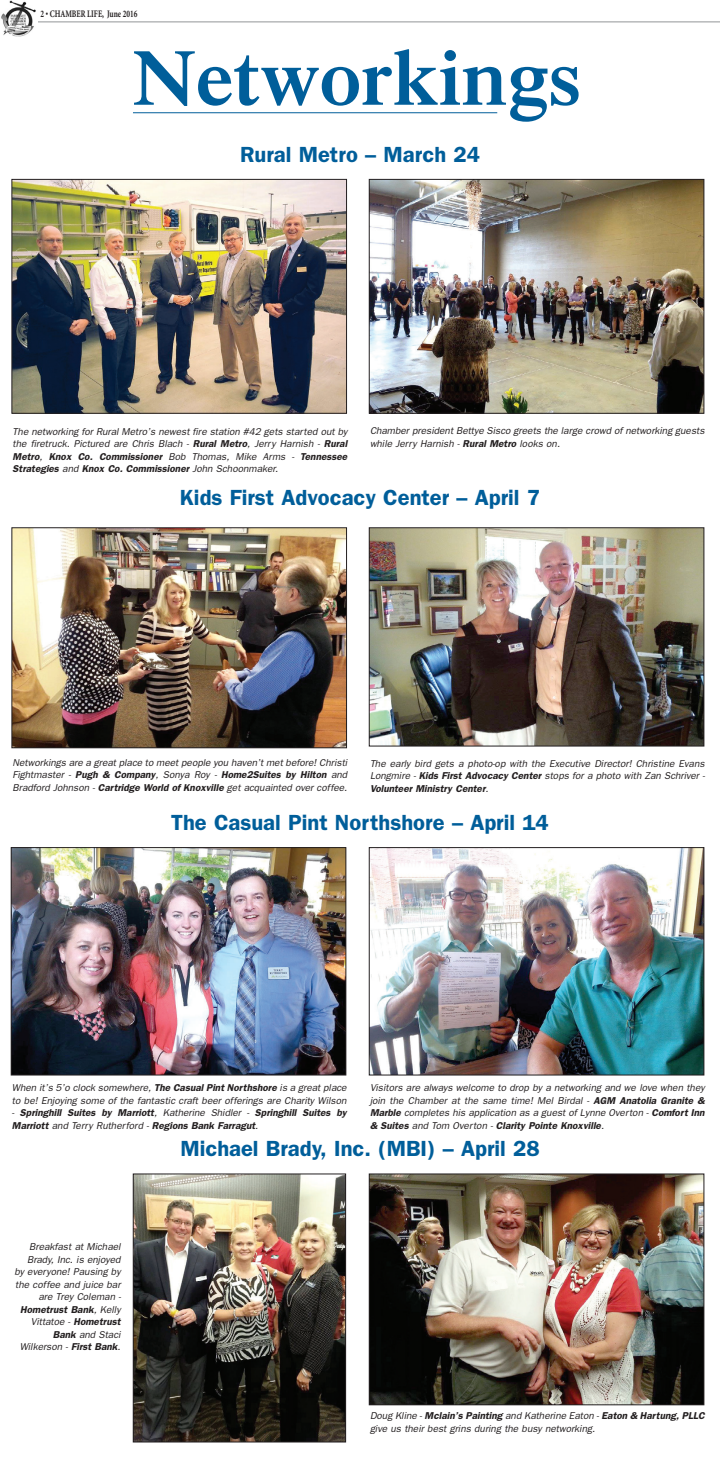
<style>
.page{position:relative;width:720px;height:1458px;background:#fff}
.page>*{position:absolute;margin:0;border:0;box-sizing:border-box;transform-origin:0 0}
.t1{font:600 78.6px "Times";color:#005e9a;scale:1.05 1}
.t2{font:600 22px "Franklin Gothic";color:#005e9a}
.t3{font:italic 10px/12.5px "Franklin Gothic";color:#231f20}
.t4{font:italic 600 10px/12.5px "Franklin Gothic";color:#231f20}
.t5{font:700 10px "Minion";color:#231f20;scale:.75 1}
.s1{font-weight:600}
.s2{font-weight:400}
</style>
<div class="page">
<hr style="left:0;top:21px;width:720px;height:1px;background:#939598">
<div style="left:0;top:1px;width:38px;height:38px;background:#fff"></div>
<img style="left:1px;top:1px;width:35px;height:36px">
<hr style="left:133px;top:112px;width:364px;height:1px;background:#005e9a">
<img style="left:14px;top:181px;width:331px;height:231px">
<div style="left:12px;top:179px;width:335px;height:235px;border:1px solid #231f20"></div>
<img style="left:371px;top:181px;width:331px;height:231px">
<div style="left:369px;top:179px;width:335px;height:235px;border:1px solid #231f20"></div>
<img style="left:14px;top:530px;width:331px;height:216px">
<div style="left:12px;top:528px;width:335px;height:220px;border:1px solid #231f20"></div>
<img style="left:371px;top:530px;width:331px;height:214px">
<div style="left:369px;top:528px;width:335px;height:218px;border:1px solid #231f20"></div>
<img style="left:371px;top:849px;width:331px;height:224px">
<div style="left:369px;top:847px;width:335px;height:228px;border:1px solid #231f20"></div>
<img style="left:13px;top:849px;width:331px;height:224px">
<div style="left:11px;top:847px;width:335px;height:228px;border:1px solid #231f20"></div>
<img style="left:135px;top:1176px;width:209px;height:264px">
<div style="left:133px;top:1174px;width:213px;height:268px;border:1px solid #231f20"></div>
<img style="left:371px;top:1176px;width:331px;height:227px">
<div style="left:369px;top:1174px;width:335px;height:231px;border:1px solid #231f20"></div>
<p class="t5" style="left:40px;top:10px;width:131px">2 • CHAMBER LIFE, June 2016</p>
<h1 class="t1" style="left:132px;top:49px;width:428px">Networkings</h1>
<h2 class="t2" style="left:240px;top:147px;width:241px">Rural Metro – March 24</h2>
<p class="t3" style="left:13px;top:426px;width:338px">The networking for Rural Metro’s newest fire station #42 gets started out by the firetruck. Pictured are Chris Blach - <span class="s1">Rural Metro</span>, Jerry Harnish - <span class="s1">Rural Metro</span>, <span class="s1">Knox Co. Commissioner</span> Bob Thomas, Mike Arms - <span class="s1">Tennessee Strategies</span> and <span class="s1">Knox Co. Commissioner</span> John Schoonmaker.</p>
<p class="t3" style="left:370px;top:426px;width:338px">Chamber president Bettye Sisco greets the large crowd of networking guests while Jerry Harnish - <span class="s1">Rural Metro</span> looks on.</p>
<h2 class="t2" style="left:180px;top:490px;width:362px">Kids First Advocacy Center – April 7</h2>
<p class="t3" style="left:13px;top:757px;width:338px;text-align:justify">Networkings are a great place to meet people you haven’t met before! Christi Fightmaster - <span class="s1">Pugh &amp; Company</span>, Sonya Roy - <span class="s1">Home2Suites by Hilton</span> and Bradford Johnson - <span class="s1">Cartridge World of Knoxville</span> get acquainted over coffee.</p>
<p class="t3" style="left:370px;top:758px;width:338px;text-align:justify">The early bird gets a photo-op with the Executive Director! Christine Evans Longmire - <span class="s1">Kids First Advocacy Center</span> stops for a photo with Zan Schriver - <span class="s1">Volunteer Ministry Center</span>.</p>
<h2 class="t2" style="left:171px;top:815px;width:379px">The Casual Pint Northshore – April 14</h2>
<p class="t3" style="left:12px;top:1083px;width:338px">When it’s 5’o clock somewhere, <span class="s1">The Casual Pint Northshore</span> is a great place to be! Enjoying some of the fantastic craft beer offerings are Charity Wilson</p>
<p class="t4" style="left:12px;top:1108px;width:338px"><span class="s2">-</span> Springhill Suites by Marriott<span class="s2">, Katherine Shidler -</span> Springhill Suites by<br>Marriott <span class="s2">and Terry Rutherford -</span> Regions Bank Farragut<span class="s2">.</span></p>
<p class="t3" style="left:370px;top:1083px;width:338px">Visitors are always welcome to drop by a networking and we love when they join the Chamber at the same time! Mel Birdal - <span class="s1">AGM Anatolia Granite &amp; Marble</span> completes his application as a guest of Lynne Overton - <span class="s1">Comfort Inn &amp; Suites</span> and Tom Overton - <span class="s1">Clarity Pointe Knoxville</span>.</p>
<p class="t3" style="left:14px;top:1242px;width:109px;text-align:right">Breakfast at Michael<br>Brady, Inc. is enjoyed<br>by everyone! Pausing by the coffee and j uice bar are Trey Coleman -<br><span class="s1">Hometrust Bank</span>, Kelly<br>Vittatoe - <span class="s1">Hometrust<br>Bank</span> and Staci<br>Wilkerson - <span class="s1">First Bank</span>.</p>
<h2 class="t2" style="left:180px;top:1141px;width:361px">Michael Brady, Inc. (MBI) – April 28</h2>
<p class="t3" style="left:370px;top:1410px;width:338px">Doug Kline - <span class="s1">Mclain’s Painting</span> and Katherine Eaton - <span class="s1">Eaton &amp; Hartung, PLLC </span>give us their best grins during the busy networking.</p>
</div>
